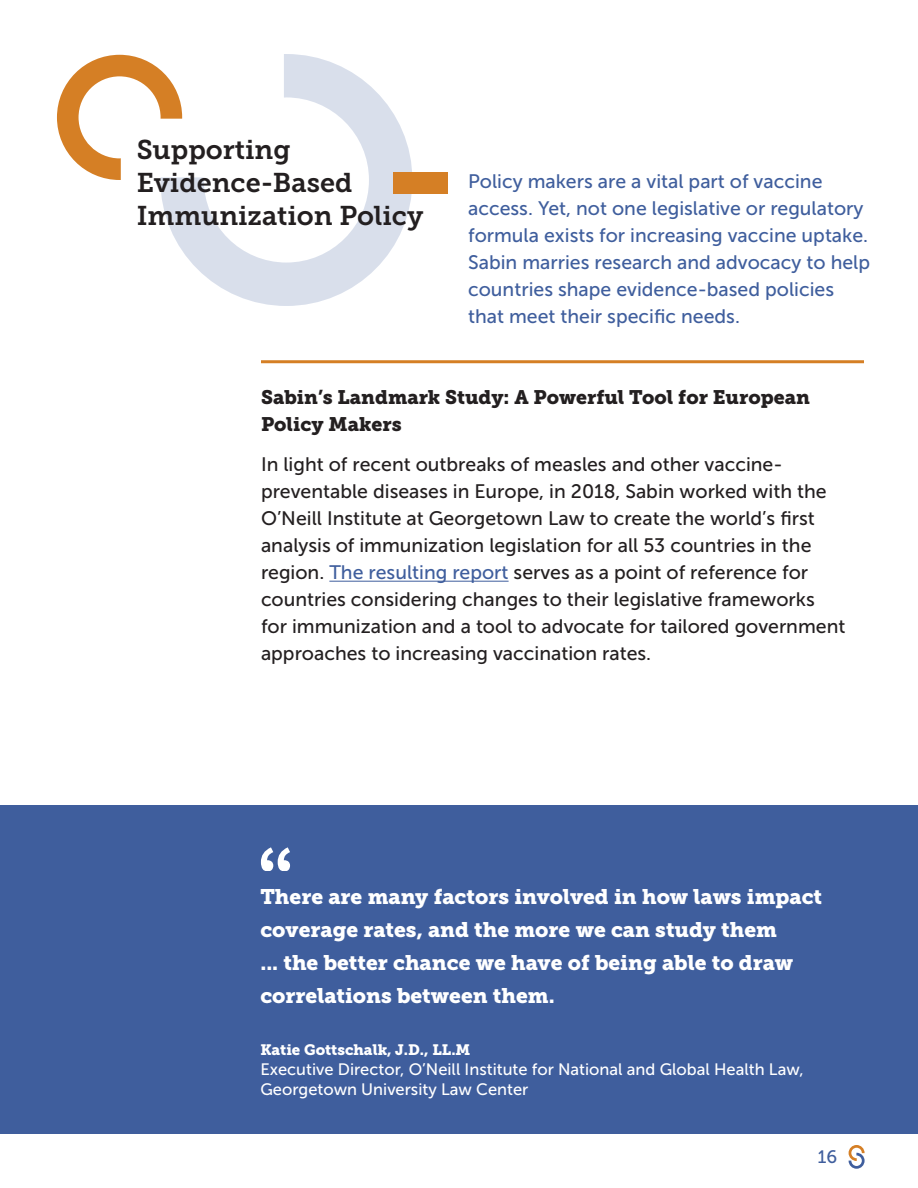
<style>
.page{position:relative;width:918px;height:1188px;background:#fff}
.page>*{position:absolute;margin:0;border:0;box-sizing:border-box;transform-origin:0 0}
.t1{font:800 64.5px "Assistant";color:#fff}
.t2{font:27px/33px "Museo Slab 700";color:#231f20}
.t3{font:21px/33px "Museo Slab 900";color:#fff}
.t4{font:19.5px/27px "Museo Sans 500";color:#231f20}
.t5{font:19.5px/27px "Museo Sans 500";color:#3f5e9d}
.subhead{font:19.5px/27px "Museo Slab 900";color:#231f20}
.t6{font:18px "Museo Slab 500";color:#3f5e9d}
.t7{font:16.5px/19.8px "Museo Sans 500";color:#fff}
.t8{font:15px "Museo Slab 900";color:#fff}
.s1{color:#3f5e9d}
</style>
<div class="page">
<svg style="left:849px;top:1145px;width:16px;height:24px"></svg>
<hr style="left:261px;top:360px;width:603px;height:3px;background:#d57f25">
<hr style="left:329px;top:581px;width:180px;height:1px;background:#3f5e9d">
<svg style="left:160px;top:54px;width:252px;height:252px"></svg>
<svg style="left:57px;top:55px;width:125px;height:125px"></svg>
<div style="left:393px;top:172px;width:54px;height:22px;background:#d57f25"></div>
<div style="left:0;top:806px;width:918px;height:328px;background:#3f5e9d"></div>
<p class="t2" style="left:137px;top:134px;width:288px">Supporting<br>Evidence-Based<br>Immunization Policy</p>
<p class="t5" style="left:468px;top:168px;width:404px">Policy makers are a vital part of vaccine access. Yet, not one legislative or regulatory formula exists for increasing vaccine uptake.<br>Sabin marries research and advocacy to help countries shape evidence-based policies that meet their specific needs.</p>
<p class="subhead" style="left:261px;top:384px;width:550px">Sabin’s Landmark Study: A Powerful Tool for European<br>Policy Makers</p>
<p class="t4" style="left:261px;top:451px;width:586px">In light of recent outbreaks of measles and other vaccine&shy;preventable diseases in Europe, in 2018, Sabin worked with the O’Neill Institute at Georgetown Law to create the world’s first analysis of immunization legislation for all 53 countries in the region. <span class="s1">The resulting report</span> serves as a point of reference for countries considering changes to their legislative frameworks for immunization and a tool to advocate for tailored government approaches to increasing vaccination rates.</p>
<p class="t1" style="left:257px;top:825px;width:39px">“</p>
<p class="t3" style="left:260px;top:880px;width:563px">There are many factors involved in how laws impact coverage rates, and the more we can study them<br>... the better chance we have of being able to draw correlations between them.</p>
<p class="t8" style="left:260px;top:1041px;width:212px">Katie Gottschalk, J.D., LL.M</p>
<p class="t7" style="left:260px;top:1059px;width:545px">Executive Director, O’Neill Institute for National and Global Health Law,<br>Georgetown University Law Center</p>
<p class="t6" style="left:818px;top:1146px;width:21px">16</p>
</div>
